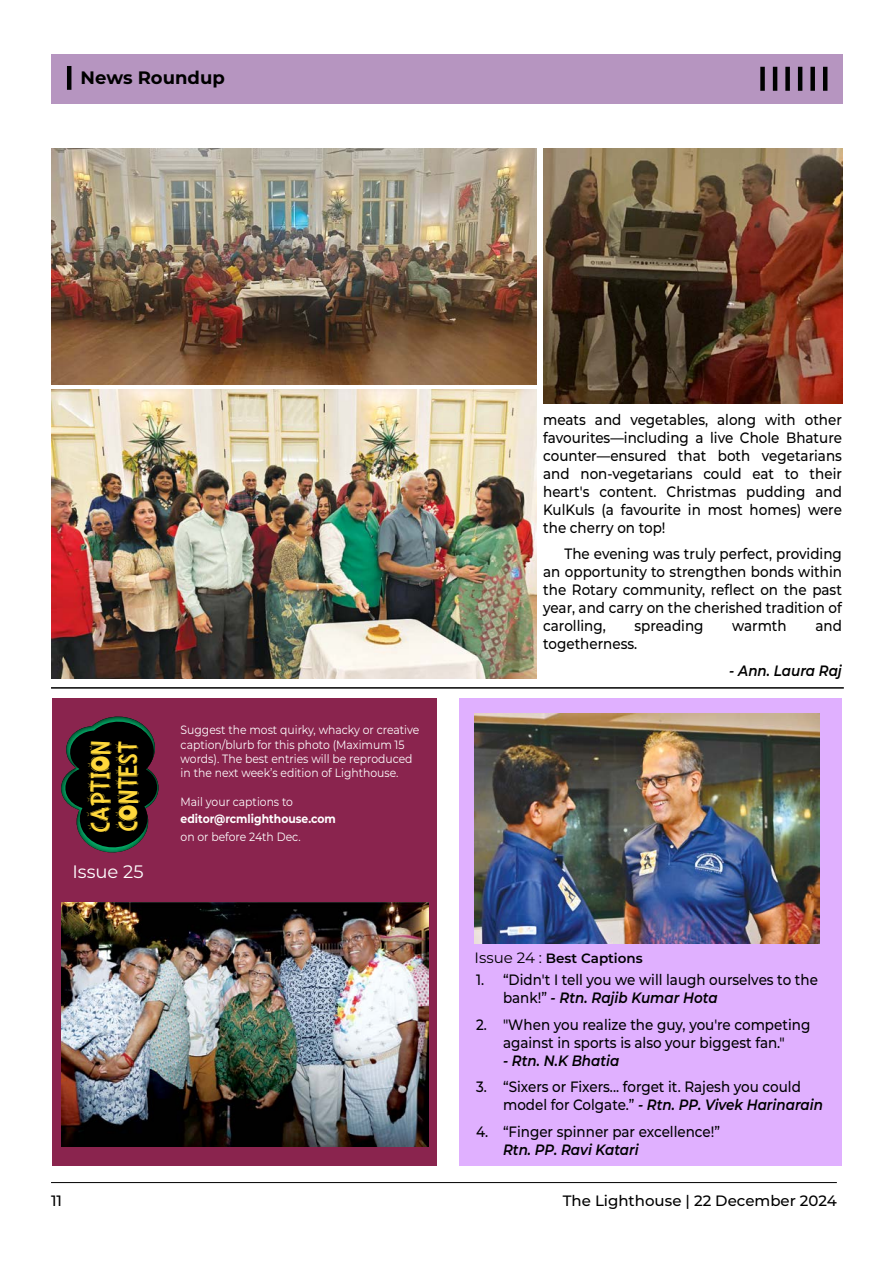
<style>
.page{position:relative;width:893px;height:1263px;background:#fff}
.page>*{position:absolute;margin:0;border:0;box-sizing:border-box;transform-origin:0 0}
.t1{font:23.1px/27.6px "Comic Crayon Demo";letter-spacing:.04em;color:#ffd83b}
.t2{font:700 18px "Montserrat";color:#000}
.t3{font:18px "Montserrat";color:#fff}
.t4{font:500 15px/18px "Montserrat";color:#000;scale:.9 1}
.t5{font:italic 600 15px "Montserrat";color:#000;scale:.9 1}
.t6{font:500 15px "Montserrat";color:#000}
.t7{font:600 13.5px "Montserrat";color:#000}
.t8{font:12px/14.4px "Montserrat";color:#fff;scale:.9 1}
.t9{font:700 12px "Montserrat";color:#fff;scale:.9 1}
.s1{font-weight:400;font-size:15px}
.s2{font-weight:600;font-style:italic}
</style>
<div class="page">
<hr style="left:51px;top:1182px;width:786px;height:1px;background:#000">
<div style="left:51px;top:54px;width:791px;height:50px;background:#b695c0"></div>
<hr style="left:67px;top:66px;width:4px;height:24px;background:#000101">
<div style="left:760px;top:67px;width:5px;height:24px;background:#000101"></div>
<hr style="left:773px;top:67px;width:4px;height:24px;background:#000101">
<div style="left:785px;top:67px;width:5px;height:24px;background:#000101"></div>
<hr style="left:798px;top:67px;width:4px;height:24px;background:#000101">
<div style="left:810px;top:67px;width:5px;height:24px;background:#000101"></div>
<hr style="left:823px;top:67px;width:4px;height:24px;background:#000101">
<div style="left:459px;top:698px;width:383px;height:468px;background:#e0b0ff"></div>
<div style="left:52px;top:698px;width:385px;height:468px;background:#8a244e"></div>
<svg style="left:61px;top:716px;width:98px;height:137px"></svg>
<img style="left:475px;top:714px;width:344px;height:230px">
<img style="left:62px;top:902px;width:366px;height:244px">
<img style="left:51px;top:389px;width:485px;height:290px">
<hr style="left:51px;top:687px;width:793px;height:2px;background:#000">
<img style="left:543px;top:149px;width:299px;height:255px">
<img style="left:51px;top:149px;width:486px;height:236px">
<p class="t2" style="left:81px;top:64px;width:146px">News Roundup</p>
<h1 class="t1" style="left:85px;top:832px;width:92px;rotate:-90deg">CAPTION<br>CONTEST</h1>
<p class="t3" style="left:72px;top:859px;width:73px">Issue 25</p>
<p class="t8" style="left:181px;top:722px;width:267px">Suggest the most quirky, whacky or creative caption/blurb for this photo (Maximum 15 words). The best entries will be reproduced in the next week’s edition of Lighthouse.</p>
<p class="t8" style="left:181px;top:794px;width:126px">Mail your captions to</p>
<p class="t8" style="left:181px;top:829px;width:135px">on or before 24th Dec.</p>
<p class="t9" style="left:181px;top:810px;width:174px">editor@rcmlighthouse.com</p>
<p class="t4" style="left:543px;top:410px;width:333px;text-align:justify">meats and vegetables, along with other favourites—including a live Chole Bhature counter—ensured that both vegetarians and non-vegetarians could eat to their heart's content. Christmas pudding and KulKuls (a favourite in most homes) were the cherry on top!</p>
<p class="t4" style="left:543px;top:544px;width:333px;text-align:justify;text-indent:21px">The evening was truly perfect, providing an opportunity to strengthen bonds within the Rotary community, reflect on the past year, and carry on the cherished tradition of carolling,</p>
<p class="t4" style="left:634px;top:616px;width:78px">spreading</p>
<p class="t4" style="left:732px;top:616px;width:62px">warmth</p>
<p class="t4" style="left:815px;top:616px;width:31px">and</p>
<p class="t4" style="left:543px;top:634px;width:106px">togetherness.</p>
<p class="t5" style="left:729px;top:660px;width:127px">- Ann. Laura Raj</p>
<p class="t7" style="left:475px;top:948px;width:170px"><span class="s1">Issue 24 :</span> Best Captions</p>
<p class="t4" style="left:503px;top:970px;width:351px;text-indent:-27px">1. “Didn't I tell you we will laugh ourselves to the bank!” <span class="s2">- Rtn. Rajib Kumar Hota</span></p>
<p class="t4" style="left:476px;top:1015px;width:373px;text-align:center">2. "When you realize the guy, you're competing against in sports is also your biggest fan."</p>
<p class="t5" style="left:503px;top:1050px;width:131px">- Rtn. N.K Bhatia</p>
<p class="t4" style="left:503px;top:1077px;width:357px;text-indent:-27px">3. “Sixers or Fixers... forget it. Rajesh you could model for Colgate.” <span class="s2">- Rtn. PP. Vivek Harinarain</span></p>
<p class="t4" style="left:476px;top:1122px;width:273px">4. “Finger spinner par excellence!”</p>
<p class="t5" style="left:503px;top:1139px;width:152px">Rtn. PP. Ravi Katari</p>
<p class="t6" style="left:51px;top:1190px;width:13px">11</p>
<p class="t6" style="left:563px;top:1190px;width:276px">The Lighthouse | 22 December 2024</p>
</div>
